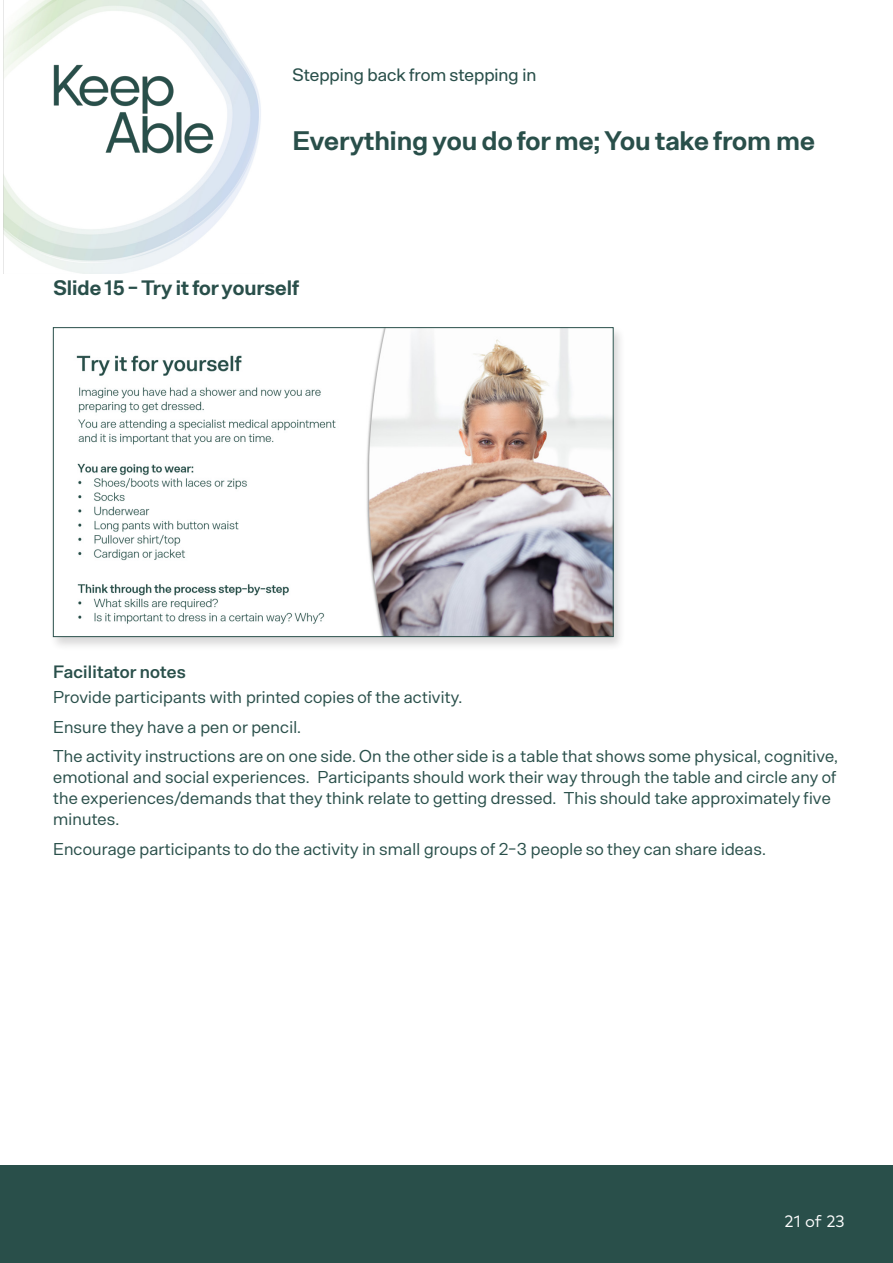
<style>
.page{position:relative;width:893px;height:1263px;background:#fff}
.page>*{position:absolute;margin:0;border:0;box-sizing:border-box;transform-origin:0 0}
.t1{font:700 27px "Arbeit";color:#294f4a}
.Headers{font:700 21px "Arbeit";color:#294f4a}
.t2{font:18px "Arbeit";color:#294f4a}
.Headers-2{font:600 18px "Arbeit";letter-spacing:.01em;color:#294f4a}
.Headers-3{font:17.25px/21px "Arbeit";letter-spacing:.01em;color:#294f4a}
.Body_text{font:16.5px "Mark Pro";color:#fff}
</style>
<div class="page">
<img style="left:3px;top:0;width:258px;height:274px">
<img style="left:54px;top:65px;width:159px;height:88px">
<div style="left:0;top:1165px;width:893px;height:98px;background:#294f4a"></div>
<div style="left:49px;top:326px;width:577px;height:325px;background:#231f20;opacity:.18"></div>
<img style="left:55px;top:329px;width:556px;height:306px">
<p class="t2" style="left:292px;top:64px;width:245px">Stepping back from stepping in</p>
<h1 class="t1" style="left:292px;top:124px;width:524px">Everything you do for me; You take from me</h1>
<p class="Headers" style="left:53px;top:275px;width:247px">Slide 15 - Try it for yourself</p>
<p class="Headers-2" style="left:53px;top:661px;width:134px">Facilitator notes</p>
<p class="Headers-3" style="left:53px;top:687px;width:411px">Provide participants with printed copies of the activity.</p>
<p class="Headers-3" style="left:53px;top:716px;width:249px">Ensure they have a pen or pencil.</p>
<p class="Headers-3" style="left:53px;top:746px;width:786px">The activity instructions are on one side. On the other side is a table that shows some physical, cognitive, emotional and social experiences. Participants should work their way through the table and circle any of the experiences/demands that they think relate to getting dressed. This should take approximately five minutes.</p>
<p class="Headers-3" style="left:53px;top:838px;width:714px">Encourage participants to do the activity in small groups of 2-3 people so they can share ideas.</p>
<p class="Body_text" style="left:785px;top:1209px;width:61px">21 of 23</p>
</div>
